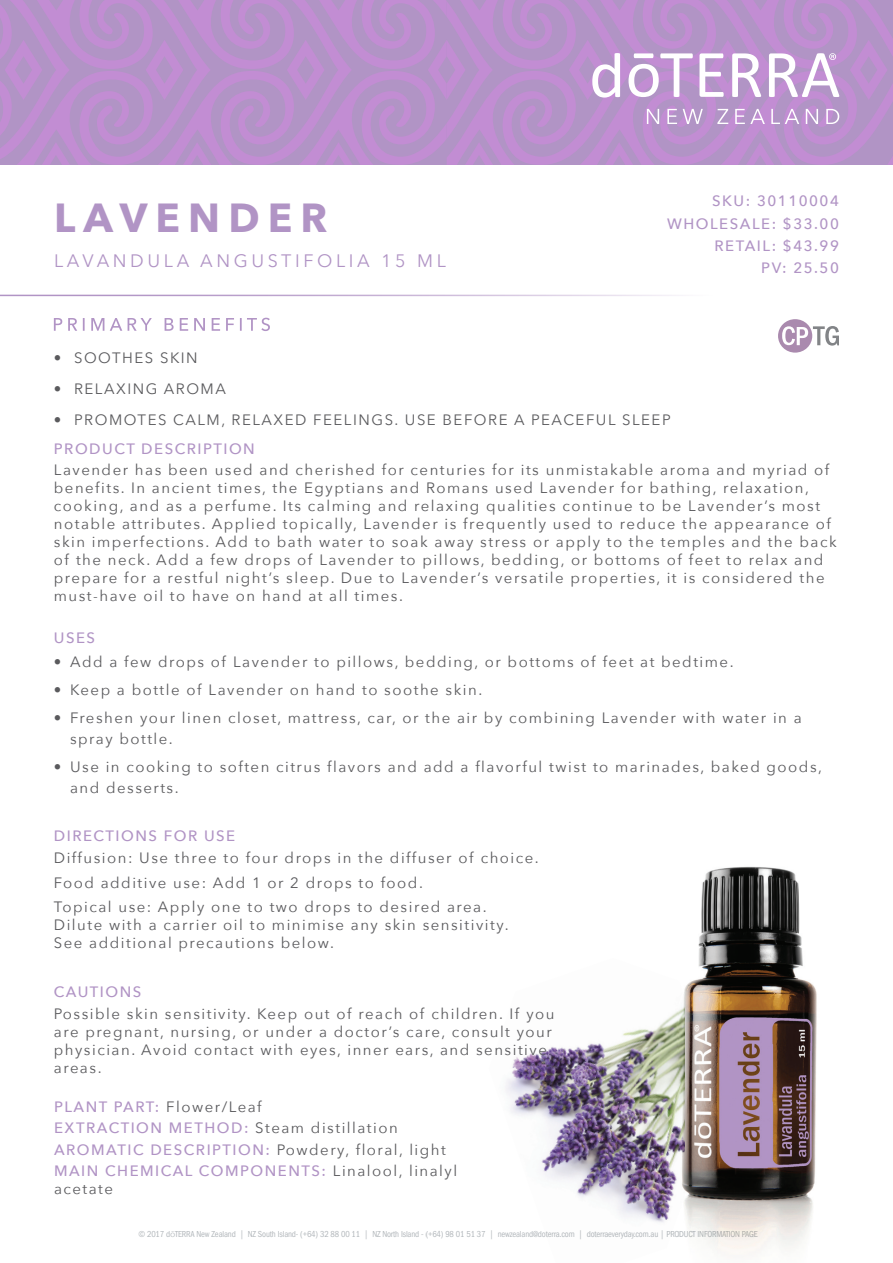
<style>
.page{position:relative;width:893px;height:1263px;background:#fff}
.page>*{position:absolute;margin:0;border:0;box-sizing:border-box;transform-origin:0 0}
.t1{font:700 40.5px "Avenir Next";letter-spacing:.2em;color:#b194c5}
.t2{font:18px "Avenir Next";letter-spacing:.2em;color:#b194c5}
.Body{font:15px/18px "Avenir Next";letter-spacing:.1em;color:#5a5a5d}
.Directions_Bold_Attr{font:15px/18px "Avenir Next";letter-spacing:.1em;color:#5a5a5d}
.Oil_Attribute_Panel{font:500 15px/18px "Avenir Next";letter-spacing:.1em;color:#b194c5}
.Tag_details{font:500 15px "Avenir Next";letter-spacing:.1em;color:#b194c5}
.Purple_Headers{font:500 15px "Avenir Next";letter-spacing:.1em;color:#b194c5}
.Oil_Attribute_Panel-2{font:15px "Avenir Next";letter-spacing:.1em;color:#5a5a5d}
.t3{font:condensed 9px "Franklin Gothic";letter-spacing:-.02em;color:#b2b7bb;scale:.96 1}
.s1{font-weight:500;color:#b194c5}
.s2{font-weight:400;color:#5a5a5d}
.s3{font-family:"Avenir Next";font-stretch:normal}
</style>
<div class="page">
<svg style="left:0;top:0;width:893px;height:165px;background:#ba94cc"></svg>
<img style="left:505px;top:1011px;width:173px;height:211px">
<img style="left:678px;top:866px;width:139px;height:388px">
<hr style="left:0;top:295px;width:839px;height:1px;background:#b194c5">
<svg style="left:54px;top:318px;width:216px;height:13px"></svg>
<svg style="left:778px;top:319px;width:61px;height:34px"></svg>
<p class="t1" style="left:54px;top:183px;width:275px">LAVENDER</p>
<p class="t2" style="left:54px;top:246px;width:393px">LAVANDULA ANGUSTIFOLIA 15 ML</p>
<p class="Tag_details" style="left:712px;top:188px;width:128px">SKU: 30110004</p>
<p class="Tag_details" style="left:667px;top:211px;width:173px">WHOLESALE: $33.00</p>
<p class="Tag_details" style="left:714px;top:233px;width:126px">RETAIL: $43.99</p>
<p class="Tag_details" style="left:761px;top:255px;width:79px">PV: 25.50</p>
<p class="Body" style="left:54px;top:348px;width:145px">• SOOTHES SKIN</p>
<p class="Body" style="left:54px;top:379px;width:174px">• RELAXING AROMA</p>
<p class="Body" style="left:54px;top:410px;width:618px">• PROMOTES CALM, RELAXED FEELINGS. USE BEFORE A PEACEFUL SLEEP</p>
<p class="Purple_Headers" style="left:54px;top:436px;width:203px">PRODUCT DESCRIPTION</p>
<p class="Body" style="left:54px;top:460px;width:784px">Lavender has been used and cherished for centuries for its unmistakable aroma and myriad of benefits. In ancient times, the Egyptians and Romans used Lavender for bathing, relaxation, cooking, and as a perfume. Its calming and relaxing qualities continue to be Lavender’s most notable attributes. Applied topically, Lavender is frequently used to reduce the appearance of skin imperfections. Add to bath water to soak away stress or apply to the temples and the back of the neck. Add a few drops of Lavender to pillows, bedding, or bottoms of feet to relax and prepare for a restful night’s sleep. Due to Lavender’s versatile properties, it is considered the must-have oil to have on hand at all times.</p>
<p class="Purple_Headers" style="left:54px;top:625px;width:43px">USES</p>
<p class="Body" style="left:54px;top:653px;width:681px">• Add a few drops of Lavender to pillows, bedding, or bottoms of feet at bedtime.</p>
<p class="Body" style="left:54px;top:680px;width:430px">• Keep a bottle of Lavender on hand to soothe skin.</p>
<p class="Body" style="left:70px;top:707px;width:733px;line-height:21px;text-indent:-16px">• Freshen your linen closet, mattress, car, or the air by combining Lavender with water in a spray bottle.</p>
<p class="Body" style="left:70px;top:755px;width:753px;line-height:21px;text-indent:-16px">• Use in cooking to soften citrus flavors and add a flavorful twist to marinades, baked goods, and desserts.</p>
<p class="Purple_Headers" style="left:54px;top:823px;width:183px">DIRECTIONS FOR USE</p>
<p class="Directions_Bold_Attr" style="left:54px;top:848px;width:486px">Diffusion: Use three to four drops in the diffuser of choice.</p>
<p class="Directions_Bold_Attr" style="left:54px;top:873px;width:371px">Food additive use: Add 1 or 2 drops to food.</p>
<p class="Directions_Bold_Attr" style="left:54px;top:897px;width:456px">Topical use: Apply one to two drops to desired area.<br>Dilute with a carrier oil to minimise any skin sensitivity.<br>See additional precautions below.</p>
<p class="Purple_Headers" style="left:54px;top:979px;width:89px">CAUTIONS</p>
<p class="Body" style="left:54px;top:1004px;width:502px">Possible skin sensitivity. Keep out of reach of children. If you are pregnant, nursing, or under a doctor’s care, consult your physician. Avoid contact with eyes, inner ears, and sensitive areas.</p>
<p class="Oil_Attribute_Panel-2" style="left:54px;top:1094px;width:209px"><span class="s1">PLANT PART:</span> Flower/Leaf</p>
<p class="Oil_Attribute_Panel" style="left:54px;top:1119px;width:345px">EXTRACTION METHOD: <span class="s2">Steam distillation</span></p>
<p class="Oil_Attribute_Panel" style="left:54px;top:1140px;width:393px">AROMATIC DESCRIPTION: <span class="s2">Powdery, floral, light</span></p>
<p class="Oil_Attribute_Panel" style="left:54px;top:1161px;width:405px">MAIN CHEMICAL COMPONENTS: <span class="s2">Linalool, linalyl acetate</span></p>
<p class="t3" style="left:138px;top:1229px;width:647px">© 2017 d<span class="s3">ō</span>TERRA New Zealand | NZ South Island- (+64) 32 88 00 11 | NZ North Island - (+64) 98 01 51 37 | newzealand@doterra.com | doterraeveryday.com.au | PRODUCT INFORMATION PAGE</p>
</div>
